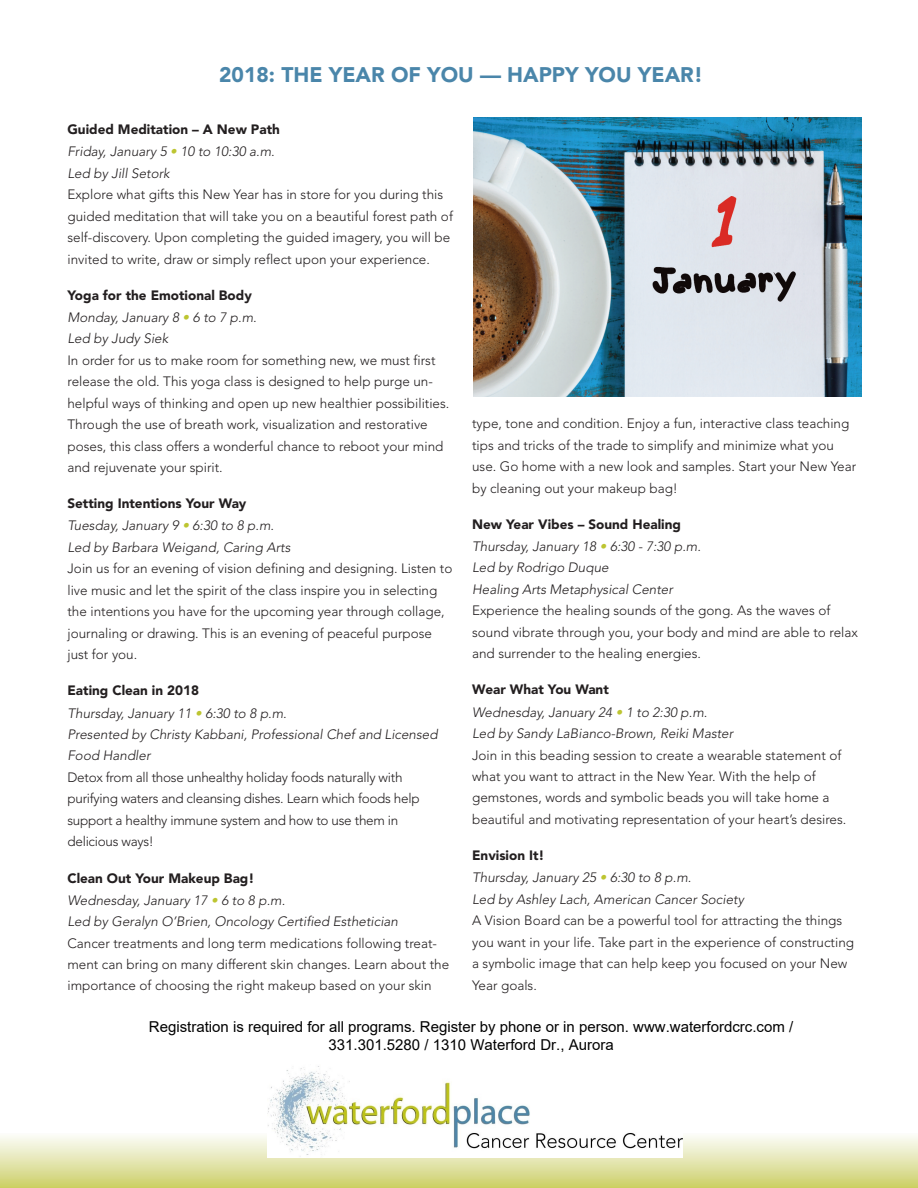
<style>
.page{position:relative;width:918px;height:1188px;background:#fff}
.page>*{position:absolute;margin:0;border:0;box-sizing:border-box;transform-origin:0 0}
.t1{font:900 21px "Avenir";color:#4a86aa}
.t2{font:15px/18px "Arial";color:#000;text-align:center}
.t3{font:300 13.5px/21.5px "Avenir";color:#231f20}
.t4{font:italic 300 13.5px/21.8px "Avenir";color:#231f20}
.t5{font:300 13.5px/21.5px "Avenir";letter-spacing:-.02em;color:#231f20}
.s1{font-weight:900;font-style:normal}
.s2{color:#bdc531}
</style>
<div class="page">
<div style="left:0;top:1133px;width:918px;height:55px;background:linear-gradient(to bottom,#fdfefe,#cdd068)"></div>
<img style="left:474px;top:117px;width:387px;height:280px">
<img style="left:268px;top:1066px;width:415px;height:92px">
<h1 class="t1" style="left:219px;top:57px;width:486px">2018: THE YEAR OF YOU — HAPPY YOU YEAR!</h1>
<p class="t4" style="left:67px;top:119px;width:214px"><span class="s1">Guided Meditation – A New Path<br></span>Friday, January 5 <span class="s2">•</span> 10 to 10:30 a.m.<br>Led by Jill Setork</p>
<p class="t3" style="left:67px;top:184px;width:387px">Explore what gifts this New Year has in store for you during this guided meditation that will take you on a beautiful forest path of self-discovery. Upon completing the guided imagery, you will be invited to write, draw or simply reflect upon your experience.</p>
<p class="t4" style="left:67px;top:284px;width:191px"><span class="s1">Yoga for the Emotional Body<br></span>Monday, January 8 <span class="s2">•</span> 6 to 7 p.m.<br>Led by Judy Siek</p>
<p class="t3" style="left:67px;top:349px;width:383px">In order for us to make room for something new, we must first release the old. This yoga class is designed to help purge un&shy;helpful ways of thinking and open up new healthier possibilities.<br>Through the use of breath work, visualization and restorative poses, this class offers a wonderful chance to reboot your mind and rejuvenate your spirit.</p>
<p class="t4" style="left:67px;top:493px;width:225px"><span class="s1">Setting Intentions Your Way<br></span>Tuesday, January 9 <span class="s2">•</span> 6:30 to 8 p.m.<br>Led by Barbara Weigand, Caring Arts</p>
<p class="t3" style="left:67px;top:558px;width:386px">Join us for an evening of vision defining and designing. Listen to live music and let the spirit of the class inspire you in selecting the intentions you have for the upcoming year through collage, journaling or drawing. This is an evening of peaceful purpose just for you.</p>
<p class="t4" style="left:67px;top:680px;width:372px"><span class="s1">Eating Clean in 2018<br></span>Thursday, January 11 <span class="s2">•</span> 6:30 to 8 p.m.<br>Presented by Christy Kabbani, Professional Chef and Licensed<br>Food Handler</p>
<p class="t5" style="left:67px;top:767px;width:354px">Detox from all those unhealthy holiday foods naturally with purifying waters and cleansing dishes. Learn which foods help support a healthy immune system and how to use them in delicious ways!</p>
<p class="t4" style="left:67px;top:867px;width:332px"><span class="s1">Clean Out Your Makeup Bag!<br></span>Wednesday, January 17 <span class="s2">•</span> 6 to 8 p.m.<br>Led by Geralyn O’Brien, Oncology Certified Esthetician</p>
<p class="t3" style="left:67px;top:932px;width:383px">Cancer treatments and long term medications following treat&shy;ment can bring on many different skin changes. Learn about the importance of choosing the right makeup based on your skin</p>
<p class="t3" style="left:472px;top:413px;width:386px">type, tone and condition. Enjoy a fun, interactive class teaching tips and tricks of the trade to simplify and minimize what you use. Go home with a new look and samples. Start your New Year by cleaning out your makeup bag!</p>
<p class="t4" style="left:472px;top:513px;width:230px"><span class="s1">New Year Vibes – Sound Healing<br></span>Thursday, January 18 <span class="s2">•</span> 6:30 - 7:30 p.m.<br>Led by Rodrigo Duque<br>Healing Arts Metaphysical Center</p>
<p class="t3" style="left:472px;top:600px;width:387px">Experience the healing sounds of the gong. As the waves of sound vibrate through you, your body and mind are able to relax and surrender to the healing energies.</p>
<p class="t4" style="left:472px;top:679px;width:263px"><span class="s1">Wear What You Want<br></span>Wednesday, January 24 <span class="s2">•</span> 1 to 2:30 p.m.<br>Led by Sandy LaBianco-Brown, Reiki Master</p>
<p class="t3" style="left:472px;top:744px;width:376px">Join in this beading session to create a wearable statement of what you want to attract in the New Year. With the help of gemstones, words and symbolic beads you will take home a beautiful and motivating representation of your heart’s desires.</p>
<p class="t4" style="left:472px;top:845px;width:273px"><span class="s1">Envision It!<br></span>Thursday, January 25 <span class="s2">•</span> 6:30 to 8 p.m.<br>Led by Ashley Lach, American Cancer Society</p>
<p class="t3" style="left:472px;top:910px;width:383px">A Vision Board can be a powerful tool for attracting the things you want in your life. Take part in the experience of constructing a symbolic image that can help keep you focused on your New Year goals.</p>
<p class="t2" style="left:149px;top:1017px;width:646px">Registration is required for all programs. Register by phone or in person. www.waterfordcrc.com /<br>331.301.5280 / 1310 Waterford Dr., Aurora</p>
</div>
